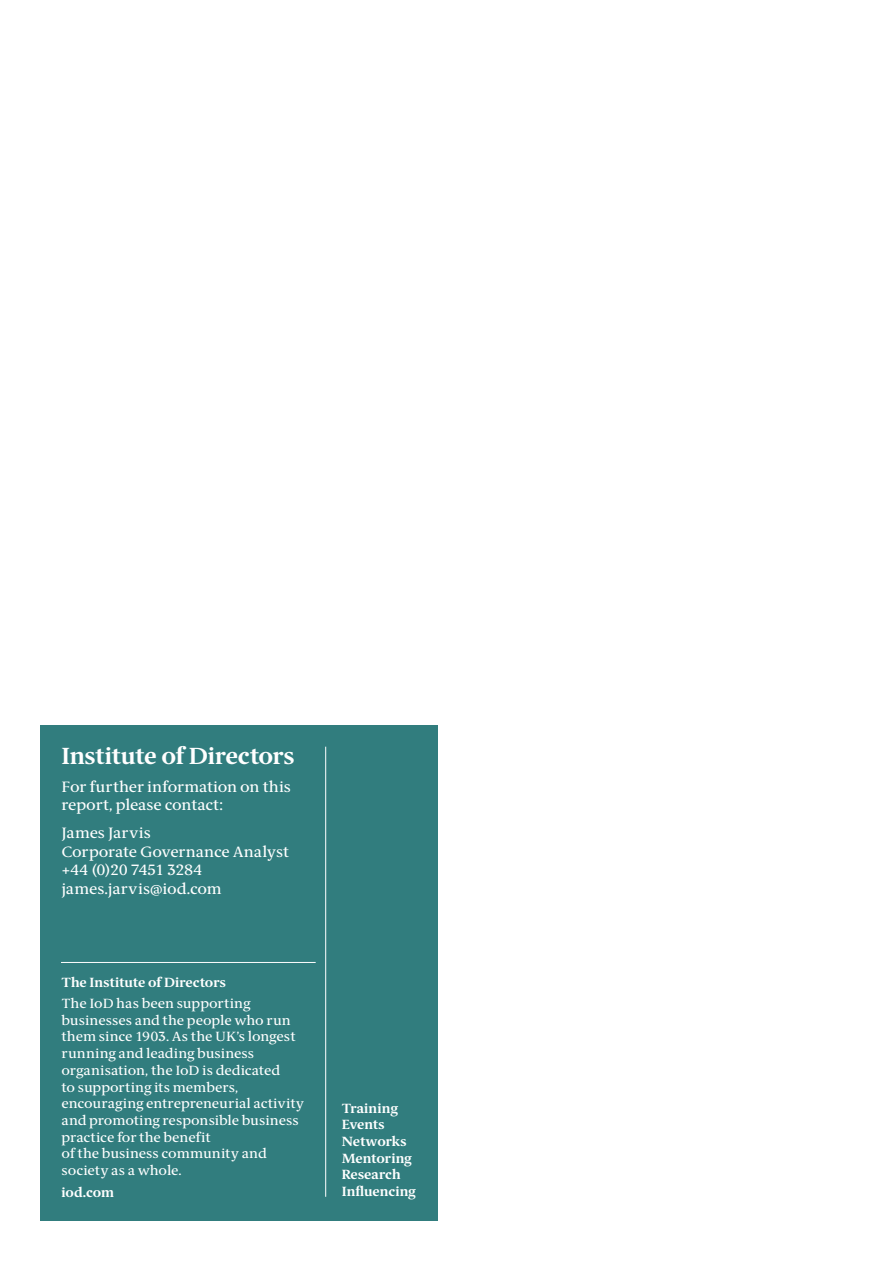
<style>
.page{position:relative;width:893px;height:1263px;background:#fff}
.page>*{position:absolute;margin:0;border:0;box-sizing:border-box;transform-origin:0 0}
.t1{font:700 23.4px "ID Serif";letter-spacing:-.01em;color:#fff;scale:1.06 1}
.t2{font:15px/18.5px "ID Serif";letter-spacing:-.005em;color:#fff;scale:1.06 1}
.t3{font:13.35px/16.6px "ID Serif";color:#fff;scale:1.06 1}
.t4{font:700 13.35px/16.6px "ID Serif";color:#fff;scale:1.06 1}
</style>
<div class="page">
<div style="left:41px;top:725px;width:397px;height:495px;background:#317d7e"></div>
<hr style="left:325px;top:747px;width:1px;height:450px;background:#fff">
<hr style="left:61px;top:962px;width:255px;height:1px;background:#fff">
<h1 class="t1" style="left:61px;top:742px;width:221px">Institute of Directors</h1>
<p class="t2" style="left:61px;top:778px;width:218px">For further information on this report, please contact:</p>
<p class="t2" style="left:61px;top:824px;width:216px">James Jarvis<br>Corporate Governance Analyst +44 (0)20 7451 3284 james.jarvis@iod.com</p>
<p class="t4" style="left:61px;top:974px;width:157px">The Institute of Directors</p>
<p class="t3" style="left:61px;top:995px;width:230px">The IoD has been supporting businesses and the people who run them since 1903. As the UK’s longest running and leading business organisation, the IoD is dedicated<br>to supporting its members, encouraging entrepreneurial activity and promoting responsible business practice for the benefit<br>of the business community and society as a whole.</p>
<p class="t4" style="left:61px;top:1184px;width:51px">iod.com</p>
<p class="t4" style="left:342px;top:1100px;width:71px">Training<br>Events<br>Networks<br>Mentoring<br>Research<br>Influencing</p>
</div>
